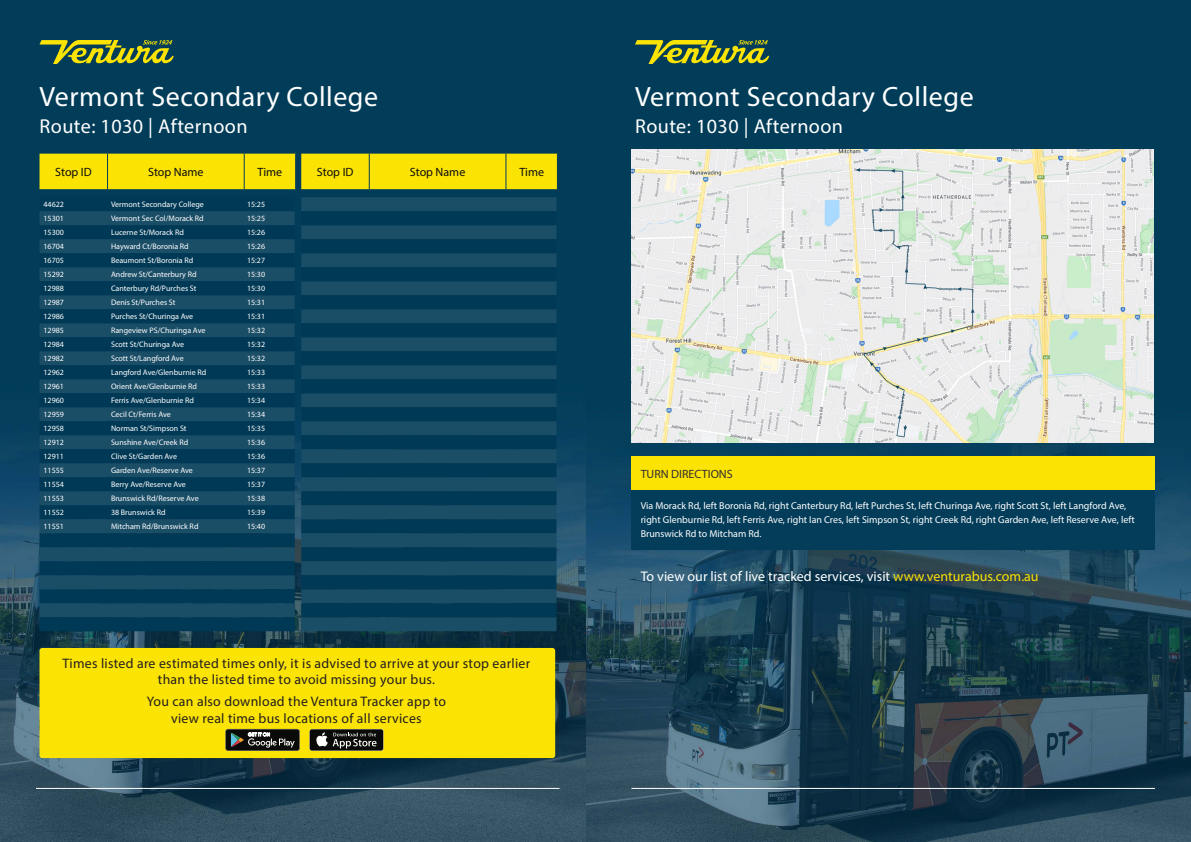
<style>
.page{position:relative;width:1191px;height:842px;background:#fff}
.page>*{position:absolute;margin:0;border:0;box-sizing:border-box;transform-origin:0 0}
.t1{font:28px "Myriad Pro";letter-spacing:.02em;color:#fff}
.t2{font:20.2px "Myriad Pro";letter-spacing:.02em;color:#fff}
.t3{font:14px "Myriad Pro";color:#fff}
.t4{font:13.8px/16.6px "Myriad Pro";letter-spacing:.02em;color:#231f20;text-align:center}
.t5{font:12px "Myriad Pro";color:#0d0d0d}
.t6{font:12px "Myriad Pro";color:#312f30}
.t7{font:10px/14px "Myriad Pro";color:#fff}
.t8{font:8px "Myriad Pro";color:#fff}
.s1{color:#fbe304}
</style>
<div class="page">
<img style="left:0;top:0;width:587px;height:842px">
<hr style="left:36px;top:788px;width:523px;height:1px;background:#fff">
<svg style="left:40px;top:40px;width:134px;height:24px;background:#6e8533"></svg>
<div style="left:40px;top:154px;width:517px;height:35px;background:#fbe304"></div>
<hr style="left:369px;top:154px;width:1px;height:35px;background:#033d5a">
<hr style="left:505px;top:154px;width:1px;height:35px;background:#033d5a">
<hr style="left:557px;top:154px;width:1px;height:35px;background:#033d5a">
<svg style="left:40px;top:197px;width:255px;height:42px;background:#083f5a"></svg>
<div style="left:40px;top:239px;width:255px;height:378px;background:#1a4d66"></div>
<svg style="left:40px;top:253px;width:255px;height:322px;background:#0c425c"></svg>
<div style="left:40px;top:589px;width:255px;height:14px;background:#003955"></div>
<div style="left:40px;top:617px;width:255px;height:14px;background:#003955"></div>
<div style="left:301px;top:197px;width:255px;height:434px;background:#1a4d66"></div>
<svg style="left:301px;top:211px;width:255px;height:56px;background:#0c425d"></svg>
<svg style="left:301px;top:267px;width:255px;height:322px;background:#0c425c"></svg>
<div style="left:301px;top:603px;width:255px;height:14px;background:#003955"></div>
<div style="left:39px;top:648px;width:516px;height:110px;background:#fbe304;border-radius:3px"></div>
<svg style="left:225px;top:729px;width:75px;height:22px;background:#383b36"></svg>
<div style="left:309px;top:729px;width:74px;height:22px;background:#343533;border-radius:3px"></div>
<div style="left:310px;top:729px;width:73px;height:21px;background:#0a0b09;border-radius:2px"></div>
<svg style="left:316px;top:732px;width:60px;height:16px"></svg>
<img style="left:587px;top:0;width:604px;height:842px">
<hr style="left:631px;top:788px;width:524px;height:1px;background:#fff">
<div style="left:631px;top:457px;width:523px;height:33px;background:#fbe304"></div>
<div style="left:631px;top:490px;width:523px;height:59px;background:#033d5a"></div>
<svg style="left:635px;top:40px;width:134px;height:24px;background:#6e8533"></svg>
<img style="left:632px;top:150px;width:521px;height:293px">
<p class="t1" style="left:40px;top:79px;width:340px">Vermont Secondary College</p>
<p class="t2" style="left:40px;top:114px;width:210px">Route: 1030 | Afternoon</p>
<p class="t5" style="left:55px;top:164px;width:38px">Stop ID</p>
<p class="t5" style="left:148px;top:164px;width:57px">Stop Name</p>
<p class="t5" style="left:258px;top:164px;width:26px">Time</p>
<p class="t5" style="left:317px;top:164px;width:38px">Stop ID</p>
<p class="t5" style="left:410px;top:164px;width:57px">Stop Name</p>
<p class="t5" style="left:519px;top:164px;width:26px">Time</p>
<p class="t8" style="left:44px;top:200px;width:22px">44622</p>
<p class="t8" style="left:111px;top:200px;width:94px">Vermont Secondary College</p>
<p class="t8" style="left:247px;top:200px;width:20px">15:25</p>
<p class="t8" style="left:44px;top:214px;width:22px">15301</p>
<p class="t8" style="left:111px;top:214px;width:94px">Vermont Sec Col/Morack Rd</p>
<p class="t8" style="left:247px;top:214px;width:20px">15:25</p>
<p class="t8" style="left:44px;top:228px;width:22px">15300</p>
<p class="t8" style="left:111px;top:228px;width:74px">Lucerne St/Morack Rd</p>
<p class="t8" style="left:247px;top:228px;width:20px">15:26</p>
<p class="t8" style="left:44px;top:242px;width:22px">16704</p>
<p class="t8" style="left:111px;top:242px;width:79px">Hayward Ct/Boronia Rd</p>
<p class="t8" style="left:247px;top:242px;width:20px">15:26</p>
<p class="t8" style="left:44px;top:256px;width:22px">16705</p>
<p class="t8" style="left:111px;top:256px;width:84px">Beaumont St/Boronia Rd</p>
<p class="t8" style="left:247px;top:256px;width:20px">15:27</p>
<p class="t8" style="left:44px;top:270px;width:22px">15292</p>
<p class="t8" style="left:111px;top:270px;width:87px">Andrew St/Canterbury Rd</p>
<p class="t8" style="left:247px;top:270px;width:20px">15:30</p>
<p class="t8" style="left:44px;top:284px;width:22px">12988</p>
<p class="t8" style="left:111px;top:284px;width:87px">Canterbury Rd/Purches St</p>
<p class="t8" style="left:247px;top:284px;width:20px">15:30</p>
<p class="t8" style="left:44px;top:298px;width:22px">12987</p>
<p class="t8" style="left:111px;top:298px;width:66px">Denis St/Purches St</p>
<p class="t8" style="left:247px;top:298px;width:20px">15:31</p>
<p class="t8" style="left:44px;top:312px;width:22px">12986</p>
<p class="t8" style="left:111px;top:312px;width:84px">Purches St/Churinga Ave</p>
<p class="t8" style="left:247px;top:312px;width:20px">15:31</p>
<p class="t8" style="left:44px;top:326px;width:22px">12985</p>
<p class="t8" style="left:111px;top:326px;width:96px">Rangeview PS/Churinga Ave</p>
<p class="t8" style="left:247px;top:326px;width:20px">15:32</p>
<p class="t8" style="left:44px;top:340px;width:22px">12984</p>
<p class="t8" style="left:111px;top:340px;width:75px">Scott St/Churinga Ave</p>
<p class="t8" style="left:247px;top:340px;width:20px">15:32</p>
<p class="t8" style="left:44px;top:354px;width:22px">12982</p>
<p class="t8" style="left:111px;top:354px;width:74px">Scott St/Langford Ave</p>
<p class="t8" style="left:247px;top:354px;width:20px">15:32</p>
<p class="t8" style="left:44px;top:368px;width:22px">12962</p>
<p class="t8" style="left:111px;top:368px;width:97px">Langford Ave/Glenburnie Rd</p>
<p class="t8" style="left:247px;top:368px;width:20px">15:33</p>
<p class="t8" style="left:44px;top:382px;width:22px">12961</p>
<p class="t8" style="left:111px;top:382px;width:88px">Orient Ave/Glenburnie Rd</p>
<p class="t8" style="left:247px;top:382px;width:20px">15:33</p>
<p class="t8" style="left:44px;top:396px;width:22px">12960</p>
<p class="t8" style="left:111px;top:396px;width:84px">Ferris Ave/Glenburnie Rd</p>
<p class="t8" style="left:247px;top:396px;width:20px">15:34</p>
<p class="t8" style="left:44px;top:410px;width:22px">12959</p>
<p class="t8" style="left:111px;top:410px;width:61px">Cecil Ct/Ferris Ave</p>
<p class="t8" style="left:247px;top:410px;width:20px">15:34</p>
<p class="t8" style="left:44px;top:424px;width:22px">12958</p>
<p class="t8" style="left:111px;top:424px;width:77px">Norman St/Simpson St</p>
<p class="t8" style="left:247px;top:424px;width:20px">15:35</p>
<p class="t8" style="left:44px;top:438px;width:22px">12912</p>
<p class="t8" style="left:111px;top:438px;width:79px">Sunshine Ave/Creek Rd</p>
<p class="t8" style="left:247px;top:438px;width:20px">15:36</p>
<p class="t8" style="left:44px;top:452px;width:22px">12911</p>
<p class="t8" style="left:111px;top:452px;width:67px">Clive St/Garden Ave</p>
<p class="t8" style="left:247px;top:452px;width:20px">15:36</p>
<p class="t8" style="left:44px;top:466px;width:22px">11555</p>
<p class="t8" style="left:111px;top:466px;width:83px">Garden Ave/Reserve Ave</p>
<p class="t8" style="left:247px;top:466px;width:20px">15:37</p>
<p class="t8" style="left:44px;top:480px;width:22px">11554</p>
<p class="t8" style="left:111px;top:480px;width:76px">Berry Ave/Reserve Ave</p>
<p class="t8" style="left:247px;top:480px;width:20px">15:37</p>
<p class="t8" style="left:44px;top:494px;width:22px">11553</p>
<p class="t8" style="left:111px;top:494px;width:89px">Brunswick Rd/Reserve Ave</p>
<p class="t8" style="left:247px;top:494px;width:20px">15:38</p>
<p class="t8" style="left:44px;top:508px;width:22px">11552</p>
<p class="t8" style="left:111px;top:508px;width:56px">38 Brunswick Rd</p>
<p class="t8" style="left:247px;top:508px;width:20px">15:39</p>
<p class="t8" style="left:44px;top:522px;width:22px">11551</p>
<p class="t8" style="left:111px;top:522px;width:89px">Mitcham Rd/Brunswick Rd</p>
<p class="t8" style="left:247px;top:522px;width:20px">15:40</p>
<p class="t4" style="left:63px;top:655px;width:469px">Times listed are estimated times only, it is advised to arrive at your stop earlier than the listed time to avoid missing your bus.</p>
<p class="t4" style="left:147px;top:693px;width:301px">You can also download the Ventura Tracker app to view real time bus locations of all services</p>
<p class="t1" style="left:635px;top:79px;width:340px">Vermont Secondary College</p>
<p class="t2" style="left:635px;top:114px;width:210px">Route: 1030 | Afternoon</p>
<p class="t6" style="left:640px;top:466px;width:94px">TURN DIRECTIONS</p>
<p class="t7" style="left:640px;top:499px;width:495px">Via Morack Rd, left Boronia Rd, right Canterbury Rd, left Purches St, left Churinga Ave, right Scott St, left Langford Ave, right Glenburnie Rd, left Ferris Ave, right Ian Cres, left Simpson St, right Creek Rd, right Garden Ave, left Reserve Ave, left<br>Brunswick Rd to Mitcham Rd.</p>
<p class="t3" style="left:640px;top:567px;width:399px">To view our list of live tracked services, visit <span class="s1">www.venturabus.com.au</span></p>
</div>
